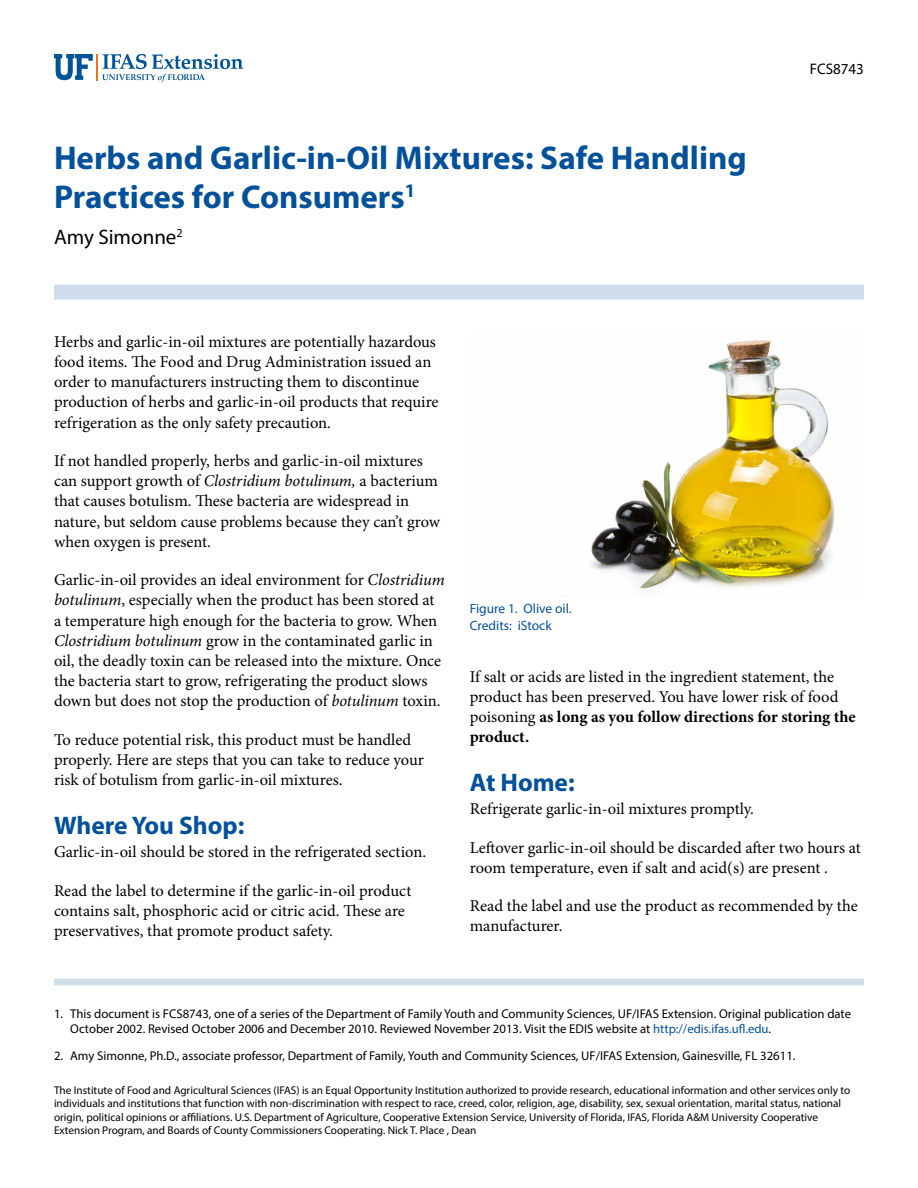
<style>
.page{position:relative;width:918px;height:1188px;background:#fff}
.page>*{position:absolute;margin:0;border:0;box-sizing:border-box;transform-origin:0 0}
.t1{font:700 33px/39.6px "Myriad Pro";color:#03519a}
.t2{font:700 25.5px "Myriad Pro";color:#03519a}
.t3{font:21px "Myriad Pro";color:#000}
.t4{font:16.5px/20.2px "Minion Pro";color:#000}
.t5{font:15.3px "Myriad Pro";color:#000}
.t6{font:13.5px/16.5px "Myriad Pro";color:#03519a}
.t7{font:12.75px/15.3px "Myriad Pro";color:#000}
.t8{font:11.25px/13.5px "Myriad Pro";color:#000}
.s1{font-style:italic}
.s2{font-weight:700}
.s3{color:#03519a}
</style>
<div class="page">
<svg style="left:54px;top:54px;width:189px;height:28px"></svg>
<div style="left:54px;top:285px;width:810px;height:15px;background:#d0ddea"></div>
<div style="left:54px;top:979px;width:810px;height:6px;background:#d0ddea"></div>
<img style="left:591px;top:340px;width:244px;height:250px">
<h1 class="t1" style="left:54px;top:137px;width:694px">Herbs and Garlic-in-Oil Mixtures: Safe Handling<br>Practices for Consumers<sup>1</sup></h1>
<p class="t3" style="left:54px;top:224px;width:130px">Amy Simonne<sup>2</sup></p>
<p class="t5" style="left:810px;top:60px;width:56px">FCS8743</p>
<p class="t4" style="left:54px;top:331px;width:386px">Herbs and garlic-in-oil mixtures are potentially hazardous food items. The Food and Drug Administration issued an order to manufacturers instructing them to discontinue production of herbs and garlic-in-oil products that require refrigeration as the only safety precaution.</p>
<p class="t4" style="left:54px;top:450px;width:388px">If not handled properly, herbs and garlic-in-oil mixtures can support growth of <span class="s1">Clostridium botulinum,</span> a bacterium that causes botulism. These bacteria are widespread in nature, but seldom cause problems because they can’t grow when oxygen is present.</p>
<p class="t4" style="left:54px;top:570px;width:392px">Garlic-in-oil provides an ideal environment for <span class="s1">Clostridium botulinum</span>, especially when the product has been stored at a temperature high enough for the bacteria to grow. When <span class="s1">Clostridium botulinum</span> grow in the contaminated garlic in oil, the deadly toxin can be released into the mixture. Once the bacteria start to grow, refrigerating the product slows down but does not stop the production of <span class="s1">botulinum</span> toxin.</p>
<p class="t4" style="left:54px;top:729px;width:372px">To reduce potential risk, this product must be handled properly. Here are steps that you can take to reduce your risk of botulism from garlic-in-oil mixtures.</p>
<h2 class="t2" style="left:54px;top:809px;width:192px">Where You Shop:</h2>
<p class="t4" style="left:54px;top:842px;width:374px">Garlic-in-oil should be stored in the refrigerated section.</p>
<p class="t4" style="left:54px;top:880px;width:359px">Read the label to determine if the garlic-in-oil product contains salt, phosphoric acid or citric acid. These are preservatives, that promote product safety.</p>
<p class="t6" style="left:470px;top:600px;width:103px">Figure 1. Olive oil.<br>Credits: iStock</p>
<p class="t4" style="left:470px;top:666px;width:388px">If salt or acids are listed in the ingredient statement, the product has been preserved. You have lower risk of food poisoning <span class="s2">as long as you follow directions for storing the product.</span></p>
<h2 class="t2" style="left:470px;top:766px;width:106px">At Home:</h2>
<p class="t4" style="left:470px;top:799px;width:286px">Refrigerate garlic-in-oil mixtures promptly.</p>
<p class="t4" style="left:470px;top:837px;width:393px">Leftover garlic-in-oil should be discarded after two hours at room temperature, even if salt and acid(s) are present .</p>
<p class="t4" style="left:470px;top:896px;width:390px">Read the label and use the product as recommended by the manufacturer.</p>
<p class="t7" style="left:70px;top:1006px;width:782px;text-indent:-16px">1. This document is FCS8743, one of a series of the Department of Family Youth and Community Sciences, UF/IFAS Extension. Original publication date<br>October 2002. Revised October 2006 and December 2010. Reviewed November 2013. Visit the EDIS website at <span class="s3">http://edis.ifas.ufl.edu</span>.</p>
<p class="t7" style="left:54px;top:1048px;width:743px">2. Amy Simonne, Ph.D., associate professor, Department of Family, Youth and Community Sciences, UF/IFAS Extension, Gainesville, FL 32611.</p>
<p class="t8" style="left:54px;top:1083px;width:798px">The Institute of Food and Agricultural Sciences (IFAS) is an Equal Opportunity Institution authorized to provide research, educational information and other services only to individuals and institutions that function with non-discrimination with respect to race, creed, color, religion, age, disability, sex, sexual orientation, marital status, national origin, political opinions or affiliations. U.S. Department of Agriculture, Cooperative Extension Service, University of Florida, IFAS, Florida A&amp;M University Cooperative Extension Program, and Boards of County Commissioners Cooperating. Nick T. Place , Dean</p>
</div>
